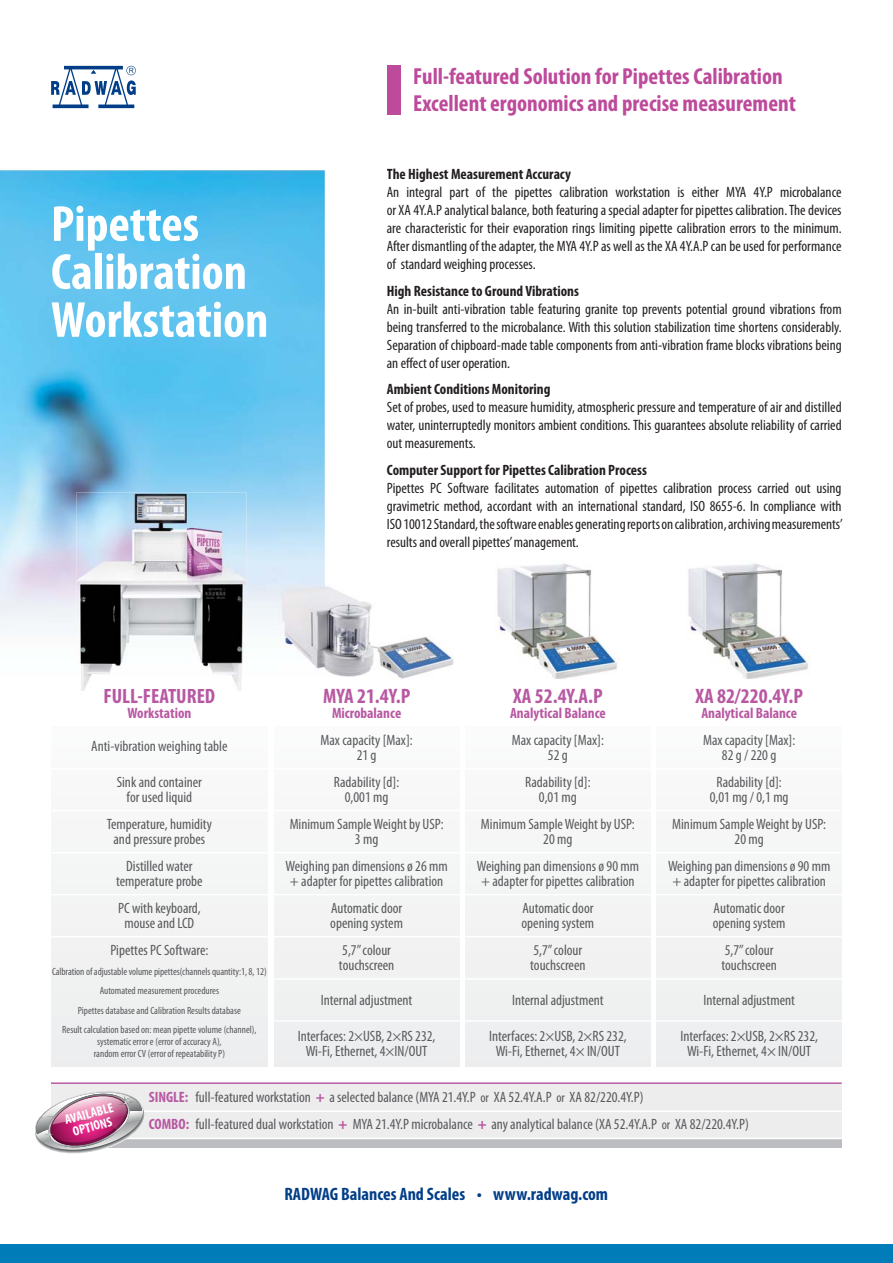
<style>
.page{position:relative;width:893px;height:1263px;background:#fff}
.page>*{position:absolute;margin:0;border:0;box-sizing:border-box;transform-origin:0 0}
.t1{font:700 condensed 51px/48px "Myriad Pro";color:#fff}
.t2{font:700 condensed 23.25px/27px "Myriad Pro";color:#bd4a9b}
.t3{font:700 condensed 21px "Myriad Pro";color:#b858a2}
.t4{font:700 condensed 18px "Myriad Pro";color:#023e88}
.t5{font:condensed 15px/18px "Myriad Pro";color:#231f20;text-align:justify}
.t6{font:condensed 15px/15px "Myriad Pro";color:#58595b;text-align:center}
.t7{font:700 condensed 15px "Myriad Pro";color:#231f20}
.t8{font:700 condensed 15px "Myriad Pro";color:#b858a2}
.t9{font:700 condensed 13.5px/13.5px "Myriad Pro";color:#fff;text-align:center}
.t10{font:condensed 10.5px/19.5px "Myriad Pro";color:#58595b;text-align:center}
.s1{font-weight:700;color:#b858a2}
.s2{font-weight:700;font-stretch:normal;color:#b858a2}
.s3{font-size:13.5px}
</style>
<div class="page">
<img style="left:0;top:170px;width:325px;height:351px">
<img style="left:246px;top:521px;width:79px;height:107px">
<div style="left:0;top:1244px;width:893px;height:19px;background:#007cb9"></div>
<svg style="left:51px;top:66px;width:85px;height:42px"></svg>
<div style="left:387px;top:66px;width:14px;height:49px;background:#bd4a9b"></div>
<div style="left:51px;top:1084px;width:791px;height:54px;background:#ededee"></div>
<img style="left:280px;top:585px;width:174px;height:94px">
<img style="left:497px;top:563px;width:121px;height:116px">
<img style="left:688px;top:563px;width:121px;height:116px">
<div style="left:274px;top:726px;width:185px;height:340px;background:#f3f4f4"></div>
<div style="left:465px;top:726px;width:185px;height:340px;background:#f3f4f4"></div>
<div style="left:657px;top:726px;width:185px;height:340px;background:#f3f4f4"></div>
<div style="left:51px;top:726px;width:217px;height:340px;background:#f3f4f4"></div>
<hr style="left:51px;top:810px;width:791px;height:1px;background:#fff">
<hr style="left:51px;top:768px;width:791px;height:1px;background:#fff">
<hr style="left:51px;top:894px;width:791px;height:1px;background:#fff">
<hr style="left:51px;top:936px;width:791px;height:2px;background:#fff">
<hr style="left:274px;top:978px;width:568px;height:2px;background:#fff">
<hr style="left:274px;top:1020px;width:568px;height:2px;background:#fff">
<hr style="left:51px;top:1082px;width:791px;height:2px;background:#b858a2">
<hr style="left:51px;top:1110px;width:791px;height:2px;background:#fff">
<hr style="left:51px;top:852px;width:791px;height:1px;background:#fff">
<img style="left:76px;top:493px;width:170px;height:198px">
<div style="left:51px;top:1139px;width:791px;height:9px;background:#bbbdc0"></div>
<svg style="left:35px;top:1091px;width:113px;height:63px"></svg>
<h1 class="t1" style="left:51px;top:203px;width:219px">Pipettes<br>Calibration<br>Workstation</h1>
<h2 class="t2" style="left:413px;top:65px;width:384px">Full-featured Solution for Pipettes Calibration<br>Excellent ergonomics and precise measurement</h2>
<p class="t7" style="left:387px;top:169px;width:186px">The Highest Measurement Accuracy</p>
<p class="t5" style="left:387px;top:184px;width:456px">An integral part of the pipettes calibration workstation is either MYA 4Y.P microbalance or XA 4Y.A.P analytical balance, both featuring a special adapter for pipettes calibration. The devices are characteristic for their evaporation rings limiting pipette calibration errors to the minimum.<br>After dismantling of the adapter, the MYA 4Y.P as well as the XA 4Y.A.P can be used for performance of standard weighing processes.</p>
<p class="t7" style="left:387px;top:285px;width:194px">High Resistance to Ground Vibrations</p>
<p class="t5" style="left:387px;top:301px;width:456px">An in-built anti-vibration table featuring granite top prevents potential ground vibrations from being transferred to the microbalance. With this solution stabilization time shortens considerably.<br>Separation of chipboard-made table components from anti-vibration frame blocks vibrations being an effect of user operation.</p>
<p class="t7" style="left:387px;top:384px;width:165px">Ambient Conditions Monitoring</p>
<p class="t5" style="left:387px;top:399px;width:456px">Set of probes, used to measure humidity, atmospheric pressure and temperature of air and distilled water, uninterruptedly monitors ambient conditions. This guarantees absolute reliability of carried out measurements.</p>
<p class="t7" style="left:387px;top:464px;width:261px">Computer Support for Pipettes Calibration Process</p>
<p class="t5" style="left:387px;top:480px;width:457px">Pipettes PC Software facilitates automation of pipettes calibration process carried out using gravimetric method, accordant with an international standard, ISO 8655-6. In compliance with ISO 10012 Standard, the software enables generating reports on calibration, archiving measurements’ results and overall pipettes’ management.</p>
<h3 class="t3" style="left:104px;top:688px;width:113px">FULL FEATURED</h3>
<h3 class="t3" style="left:138px;top:688px;width:7px">-</h3>
<p class="t8" style="left:127px;top:708px;width:65px">Workstation</p>
<p class="t6" style="left:91px;top:740px;width:138px">Anti-vibration weighing table</p>
<p class="t6" style="left:117px;top:776px;width:87px">Sink and container for used liquid</p>
<p class="t6" style="left:107px;top:818px;width:107px">Temperature, humidity and pressure probes</p>
<p class="t6" style="left:116px;top:860px;width:88px">Distilled water temperature probe</p>
<p class="t6" style="left:118px;top:902px;width:84px">PC with keyboard, mouse and LCD</p>
<p class="t6" style="left:110px;top:944px;width:100px">Pipettes PC Software:</p>
<p class="t10" style="left:52px;top:962px;width:216px">Calbration of adjustable volume pipettes(channels quantity:1, 8, 12)<br>Automated measurement procedures<br>Pipettes database and Calibration Results database<br>Result calculation based on: mean pipette volume (channel),</p>
<p class="t10" style="left:94px;top:1036px;width:133px;line-height:12px">systematic error e (error of accuracy A), random error CV (error of repeatability P)</p>
<h3 class="t3" style="left:323px;top:688px;width:89px">MYA 21.4Y.P</h3>
<p class="t8" style="left:332px;top:708px;width:71px">Microbalance</p>
<p class="t6" style="left:320px;top:734px;width:94px">Max capacity [Max]:<br>21 g</p>
<p class="t6" style="left:334px;top:776px;width:67px">Radability [d]:<br>0,001 mg</p>
<p class="t6" style="left:290px;top:818px;width:155px">Minimum Sample Weight by USP:<br>3 mg</p>
<p class="t6" style="left:285px;top:860px;width:164px;text-align:left">Weighing pan dimensions ø 26 mm + adapter for pipettes calibration</p>
<p class="t6" style="left:330px;top:902px;width:74px;text-align:left">Automatic door opening system</p>
<p class="t6" style="left:339px;top:944px;width:57px;text-align:left">5,7” colour touchscreen</p>
<p class="t6" style="left:321px;top:993px;width:93px">Internal adjustment</p>
<p class="t6" style="left:298px;top:1029px;width:139px">Interfaces: 2×USB, 2×RS 232,<br>Wi-Fi, Ethernet, 4×IN/OUT</p>
<h3 class="t3" style="left:513px;top:688px;width:91px">XA 52.4Y.A.P</h3>
<p class="t8" style="left:510px;top:708px;width:97px">Analytical Balance</p>
<p class="t6" style="left:512px;top:734px;width:94px">Max capacity [Max]:<br>52 g</p>
<p class="t6" style="left:525px;top:776px;width:67px">Radability [d]:<br>0,01 mg</p>
<p class="t6" style="left:481px;top:818px;width:155px">Minimum Sample Weight by USP:<br>20 mg</p>
<p class="t6" style="left:477px;top:860px;width:164px;text-align:left">Weighing pan dimensions ø 90 mm + adapter for pipettes calibration</p>
<p class="t6" style="left:521px;top:902px;width:74px;text-align:left">Automatic door opening system</p>
<p class="t6" style="left:530px;top:944px;width:57px;text-align:left">5,7” colour touchscreen</p>
<p class="t6" style="left:512px;top:993px;width:93px">Internal adjustment</p>
<p class="t6" style="left:489px;top:1029px;width:139px">Interfaces: 2×USB, 2×RS 232,<br>Wi-Fi, Ethernet, 4× IN/OUT</p>
<h3 class="t3" style="left:695px;top:688px;width:109px">XA 82/220.4Y.P</h3>
<p class="t8" style="left:701px;top:708px;width:97px">Analytical Balance</p>
<p class="t6" style="left:703px;top:734px;width:94px">Max capacity [Max]:<br>82 g / 220 g</p>
<p class="t6" style="left:710px;top:776px;width:80px">Radability [d]:<br>0,01 mg / 0,1 mg</p>
<p class="t6" style="left:672px;top:818px;width:155px">Minimum Sample Weight by USP:<br>20 mg</p>
<p class="t6" style="left:668px;top:860px;width:164px;text-align:left">Weighing pan dimensions ø 90 mm + adapter for pipettes calibration</p>
<p class="t6" style="left:713px;top:902px;width:74px;text-align:left">Automatic door opening system</p>
<p class="t6" style="left:721px;top:944px;width:57px;text-align:left">5,7” colour touchscreen</p>
<p class="t6" style="left:703px;top:993px;width:93px">Internal adjustment</p>
<p class="t6" style="left:680px;top:1029px;width:139px">Interfaces: 2×USB, 2×RS 232,<br>Wi-Fi, Ethernet, 4× IN/OUT</p>
<p class="t9" style="left:64px;top:1114px;width:51px;rotate:-15deg">AVAILABLE<br>OPTIONS</p>
<p class="t6" style="left:149px;top:1084px;width:601px;line-height:27.8px;text-align:left"><span class="s1">SINGLE:</span> full-featured workstation <span class="s2">+</span> a selected balance (MYA 21.4Y.P <span class="s3">or</span> XA 52.4Y.A.P <span class="s3">or</span> XA 82/220.4Y.P)<br><span class="s1">COMBO:</span> full-featured dual workstation <span class="s2">+</span> MYA 21.4Y.P microbalance <span class="s2">+</span> any analytical balance (XA 52.4Y.A.P <span class="s3">or</span> XA 82/220.4Y.P)</p>
<p class="t4" style="left:284px;top:1187px;width:325px">RADWAG Balances And Scales • www.radwag.com</p>
</div>
